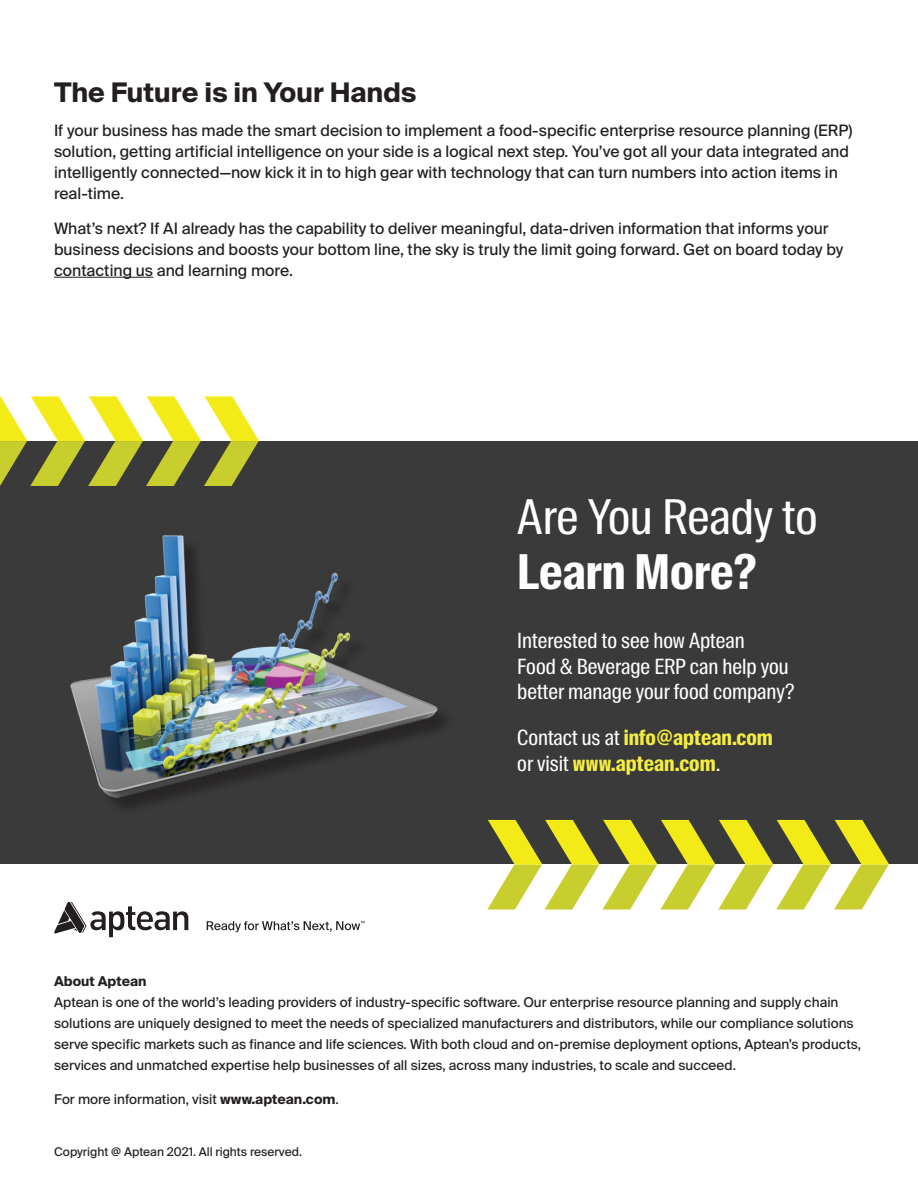
<style>
.page{position:relative;width:918px;height:1188px;background:#fff}
.page>*{position:absolute;margin:0;border:0;box-sizing:border-box;transform-origin:0 0}
.t1{font:48px "Suisse Intl Cond";color:#fff}
.t2{font:700 48px "Suisse Intl Cond";color:#fff}
.t3{font:700 27px "Suisse Intl";color:#231f20}
.t4{font:21px/25.5px "Suisse Intl Cond";color:#fff}
.t5{font:700 21px/25.5px "Suisse Intl Cond";color:#f4ed43}
.t6{font:15.75px/21px "Suisse Intl";color:#231f20}
.t7{font:13.5px/21px "Suisse Intl";color:#231f20}
.t8{font:700 13.5px "Suisse Intl";color:#231f20}
.t9{font:12px "Suisse Intl";color:#231f20}
.s1{font-weight:400;color:#fff}
.s2{font-weight:700}
</style>
<div class="page">
<svg style="left:54px;top:902px;width:134px;height:35px"></svg>
<svg style="left:207px;top:921px;width:158px;height:11px"></svg>
<div style="left:0;top:441px;width:918px;height:423px;background:#393a39"></div>
<img style="left:70px;top:535px;width:376px;height:273px">
<hr style="left:54px;top:277px;width:99px;height:1px;background:#231f20">
<svg style="left:487px;top:820px;width:402px;height:90px"></svg>
<svg style="left:0;top:396px;width:259px;height:90px"></svg>
<h2 class="t3" style="left:54px;top:77px;width:364px">The Future is in Your Hands</h2>
<p class="t6" style="left:54px;top:120px;width:800px">If your business has made the smart decision to implement a food-specific enterprise resource planning (ERP) solution, getting artificial intelligence on your side is a logical next step. You’ve got all your data integrated and intelligently connected—now kick it in to high gear with technology that can turn numbers into action items in real-time.</p>
<p class="t6" style="left:54px;top:218px;width:791px">What’s next? If AI already has the capability to deliver meaningful, data-driven information that informs your business decisions and boosts your bottom line, the sky is truly the limit going forward. Get on board today by contacting us and learning more.</p>
<h1 class="t1" style="left:517px;top:489px;width:302px">Are You Ready to</h1>
<h1 class="t2" style="left:517px;top:544px;width:241px">Learn More?</h1>
<h3 class="t4" style="left:517px;top:628px;width:279px">Interested to see how Aptean<br>Food &amp; Beverage ERP can help you better manage your food company?</h3>
<h3 class="t5" style="left:517px;top:725px;width:257px"><span class="s1">Contact us at</span> info@aptean.com <span class="s1">or visit</span> www.aptean.com<span class="s1">.</span></h3>
<p class="t8" style="left:54px;top:973px;width:94px">About Aptean</p>
<p class="t7" style="left:54px;top:991px;width:808px">Aptean is one of the world’s leading providers of industry-specific software. Our enterprise resource planning and supply chain solutions are uniquely designed to meet the needs of specialized manufacturers and distributors, while our compliance solutions serve specific markets such as finance and life sciences. With both cloud and on-premise deployment options, Aptean’s products, services and unmatched expertise help businesses of all sizes, across many industries, to scale and succeed.</p>
<p class="t7" style="left:54px;top:1089px;width:286px">For more information, visit <span class="s2">www.aptean.com</span>.</p>
<p class="t9" style="left:54px;top:1145px;width:249px">Copyright @ Aptean 2021. All rights reserved.</p>
</div>
